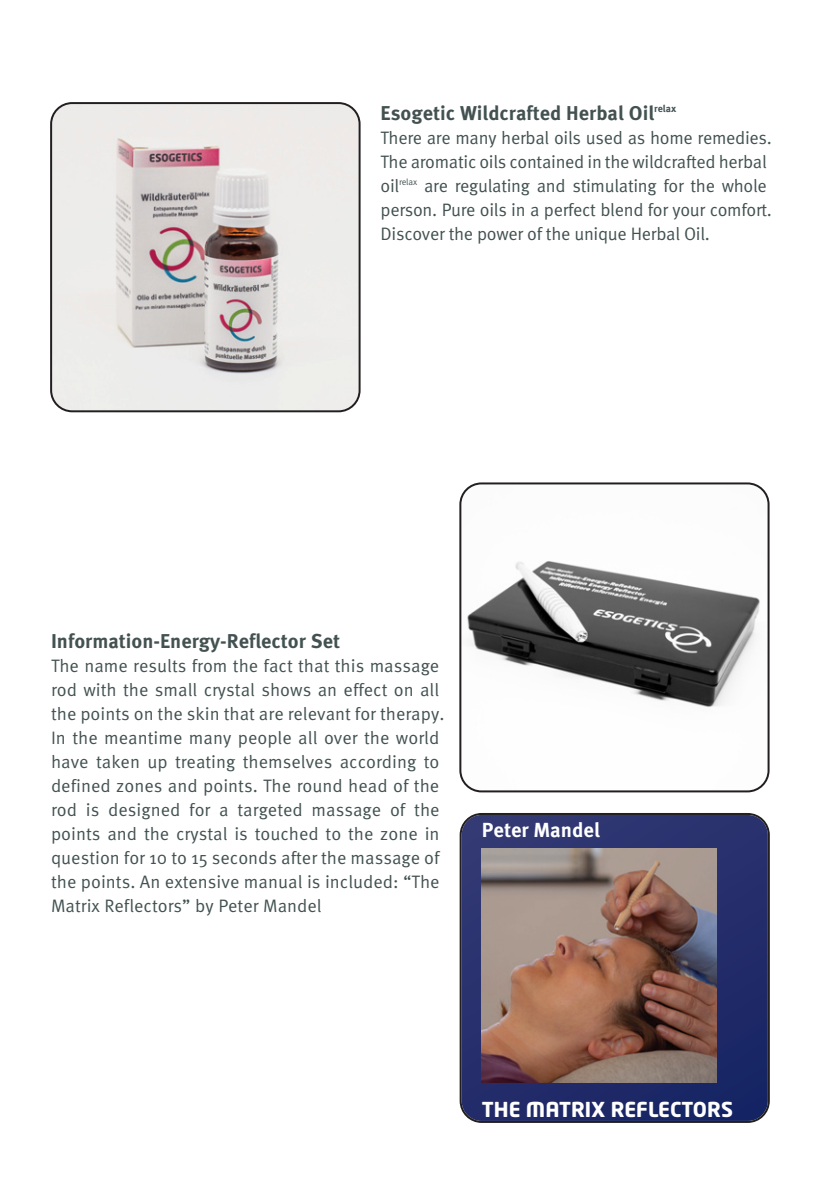
<style>
.page{position:relative;width:840px;height:1191px;background:#fff}
.page>*{position:absolute;margin:0;border:0;box-sizing:border-box;transform-origin:0 0}
.t1{font:700 20.4px "Neo Tech Std";color:#fff}
.t2{font:700 20.4px "Meta OT";color:#fff}
.t3{font:700 20px "Meta OT";color:#435151}
.t4{font:18px/24px "Meta OT";color:#435151}
</style>
<div class="page">
<svg style="left:459px;top:482px;width:310px;height:310px"></svg>
<svg style="left:50px;top:102px;width:310px;height:310px;background:#dad5d4"></svg>
<svg style="left:459px;top:813px;width:310px;height:310px;background:#665767"></svg>
<p class="t3" style="left:380px;top:105px;width:297px">Esogetic Wildcrafted Herbal Oil<sup>relax</sup></p>
<p class="t4" style="left:380px;top:127px;width:392px">There are many herbal oils used as home remedies.<br>The aromatic oils contained in the wildcrafted herbal oil<sup>relax</sup> are regulating and stimulating for the whole person. Pure oils in a perfect blend for your comfort.<br>Discover the power of the unique Herbal Oil.</p>
<p class="t3" style="left:51px;top:633px;width:290px">Information-Energy-Reflector Set</p>
<p class="t4" style="left:51px;top:655px;width:394px">The name results from the fact that this massage rod with the small crystal shows an effect on all the points on the skin that are relevant for therapy.<br>In the meantime many people all over the world have taken up treating themselves according to defined zones and points. The round head of the rod is designed for a targeted massage of the points and the crystal is touched to the zone in question for 10 to 15 seconds after the massage of the points. An extensive manual is included: “The Matrix Reflectors” by Peter Mandel</p>
<p class="t2" style="left:481px;top:821px;width:119px">Peter Mandel</p>
<p class="t1" style="left:481px;top:1097px;width:252px">THE MATRIX REFLECTORS</p>
</div>
